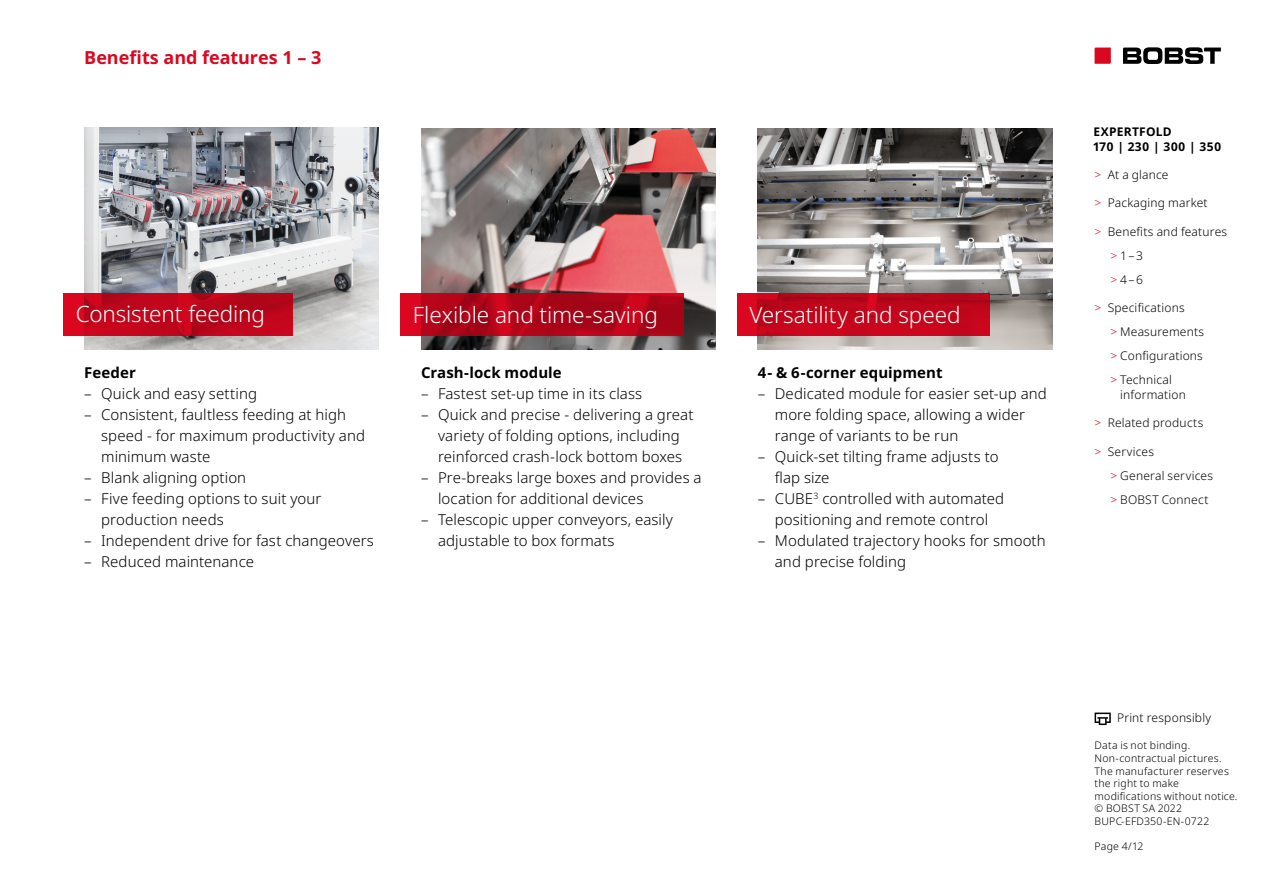
<style>
.page{position:relative;width:1263px;height:893px;background:#fff}
.page>*{position:absolute;margin:0;border:0;box-sizing:border-box;transform-origin:0 0}
.t1{font:300 22.5px "Noto Sans";color:#fff}
.t2{font:700 18px "Noto Sans";color:#db0720}
.t3{font:300 15px/21px "Noto Sans";letter-spacing:.005em;color:#000}
.t4{font:700 15px "Noto Sans";letter-spacing:.005em;color:#000}
.t5{font:300 12px/24px "Noto Sans";letter-spacing:.015em;color:#000}
.t6{font:700 12px/14.4px "Noto Sans";letter-spacing:.025em;color:#000}
.t7{font:300 10.5px/12.6px "Noto Sans";letter-spacing:.02em;color:#000}
.s1{color:#db0720}
</style>
<div class="page">
<svg style="left:1094px;top:48px;width:17px;height:16px"></svg>
<svg style="left:1123px;top:47px;width:98px;height:17px"></svg>
<svg style="left:1094px;top:713px;width:17px;height:12px"></svg>
<img style="left:758px;top:129px;width:294px;height:221px">
<img style="left:421px;top:129px;width:295px;height:221px">
<img style="left:84px;top:128px;width:295px;height:222px">
<svg style="left:63px;top:294px;width:230px;height:42px;background:#c0051b"></svg>
<svg style="left:400px;top:294px;width:283px;height:42px;background:#b20519"></svg>
<svg style="left:737px;top:294px;width:252px;height:42px;background:#c3051b"></svg>
<p class="t2" style="left:84px;top:45px;width:239px">Benefits and features 1 – 3</p>
<h1 class="t1" style="left:76px;top:298px;width:191px">Consistent feeding</h1>
<h1 class="t1" style="left:413px;top:299px;width:247px">Flexible and time-saving</h1>
<h1 class="t1" style="left:749px;top:299px;width:213px">Versatility and speed</h1>
<p class="t4" style="left:84px;top:362px;width:53px">Feeder</p>
<p class="t3" style="left:84px;top:384px;width:174px">– Quick and easy setting</p>
<p class="t3" style="left:101px;top:405px;width:265px;text-indent:-17px">– Consistent, faultless feeding at high speed - for maximum productivity and minimum waste</p>
<p class="t3" style="left:84px;top:468px;width:164px">– Blank aligning option</p>
<p class="t3" style="left:101px;top:489px;width:222px;text-indent:-17px">– Five feeding options to suit your production needs</p>
<p class="t3" style="left:84px;top:531px;width:291px">– Independent drive for fast changeovers</p>
<p class="t3" style="left:84px;top:552px;width:171px">– Reduced maintenance</p>
<p class="t4" style="left:421px;top:362px;width:142px">Crash-lock module</p>
<p class="t3" style="left:421px;top:384px;width:223px">– Fastest set-up time in its class</p>
<p class="t3" style="left:421px;top:405px;width:274px;text-align:center">– Quick and precise - delivering a great variety of folding options, including reinforced crash-lock bottom boxes</p>
<p class="t3" style="left:438px;top:468px;width:265px;text-indent:-17px">– Pre-breaks large boxes and provides a location for additional devices</p>
<p class="t3" style="left:438px;top:510px;width:236px;text-indent:-17px">– Telescopic upper conveyors, easily adjustable to box formats</p>
<p class="t4" style="left:758px;top:362px;width:186px">4- &amp; 6-corner equipment</p>
<p class="t3" style="left:775px;top:384px;width:274px;text-indent:-17px">– Dedicated module for easier set-up and more folding space, allowing a wider range of variants to be run</p>
<p class="t3" style="left:775px;top:447px;width:225px;text-indent:-17px">– Quick-set tilting frame adjusts to flap size</p>
<p class="t3" style="left:758px;top:489px;width:248px;text-align:center">– CUBE<sup>3</sup> controlled with automated positioning and remote control</p>
<p class="t3" style="left:775px;top:531px;width:272px;text-indent:-17px">– Modulated trajectory hooks for smooth and precise folding</p>
<p class="t6" style="left:1093px;top:125px;width:129px">EXPERTFOLD<br>170 | 230 | 300 | 350</p>
<p class="t5" style="left:1094px;top:163px;width:76px"><span class="s1">&gt;</span> At a glance</p>
<p class="t5" style="left:1094px;top:191px;width:115px"><span class="s1">&gt;</span> Packaging market</p>
<p class="t5" style="left:1110px;top:220px;width:118px;text-indent:-16px"><span class="s1">&gt;</span> Benefits and features <span class="s1">&gt;</span> 1–3<br><span class="s1">&gt;</span> 4–6</p>
<p class="t5" style="left:1110px;top:296px;width:95px;text-indent:-16px"><span class="s1">&gt;</span> Specifications<br><span class="s1">&gt;</span> Measurements <span class="s1">&gt;</span> Configurations <span class="s1">&gt;</span> Technical</p>
<p class="t5" style="left:1120px;top:383px;width:67px">information</p>
<p class="t5" style="left:1094px;top:411px;width:110px"><span class="s1">&gt;</span> Related products</p>
<p class="t5" style="left:1110px;top:440px;width:104px;text-indent:-16px"><span class="s1">&gt;</span> Services<br><span class="s1">&gt;</span> General services <span class="s1">&gt;</span> BOBST Connect</p>
<p class="t5" style="left:1117px;top:706px;width:95px">Print responsibly</p>
<p class="t7" style="left:1094px;top:739px;width:144px">Data is not binding.<br>Non-contractual pictures.<br>The manufacturer reserves the right to make modifications without notice. © BOBST SA 2022<br>BUPC-EFD350-EN-0722</p>
<p class="t7" style="left:1094px;top:841px;width:50px">Page 4/12</p>
</div>
